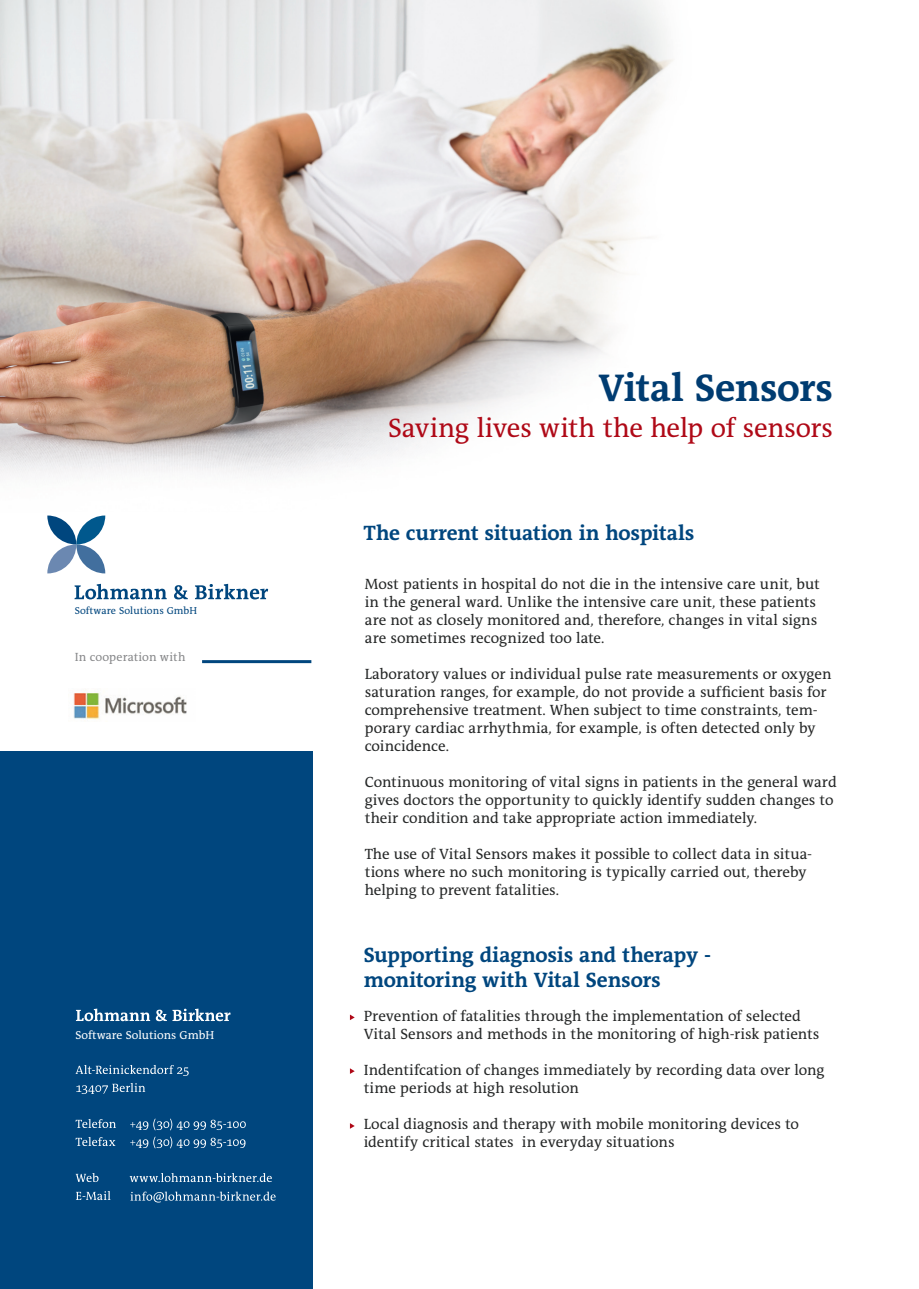
<style>
.page{position:relative;width:919px;height:1289px;background:#fff}
.page>*{position:absolute;margin:0;border:0;box-sizing:border-box;transform-origin:0 0}
.H1_Zeile2{font:700 39px "The Antiqua Sun OT";letter-spacing:-.01em;color:#003c71}
.H1_Zeile2-2{font:27px "The Antiqua Sun OT";letter-spacing:-.01em;color:#af0917}
.Fuß-Box_S1{font:700 21px "The Antiqua Sun OT";letter-spacing:-.01em;color:#00467e}
.t1{font:15px/18px "The Antiqua Sun OT";color:#252727}
.t2{font:12px "The Antiqua Sun OT";letter-spacing:.01em;color:#87888a}
.t3{font:11.7px "The Antiqua Sun";color:#fff}
.t4{font:10.2px "The Antiqua Sun";letter-spacing:.005em;color:#00467e}
</style>
<div class="page">
<img style="left:0;top:0;width:673px;height:467px">
<svg style="left:350px;top:1014px;width:5px;height:6px"></svg>
<svg style="left:350px;top:1068px;width:5px;height:5px"></svg>
<svg style="left:350px;top:1123px;width:5px;height:5px"></svg>
<div style="left:0;top:751px;width:312px;height:537px;background:#00467e"></div>
<div style="left:0;top:465px;width:318px;height:201px;background:#fff"></div>
<svg style="left:47px;top:515px;width:58px;height:58px"></svg>
<svg style="left:75px;top:584px;width:92px;height:15px"></svg>
<svg style="left:174px;top:585px;width:14px;height:14px"></svg>
<svg style="left:195px;top:584px;width:73px;height:15px"></svg>
<hr style="left:203px;top:660px;width:107px;height:3px;background:#00467e">
<svg style="left:76px;top:1136px;width:169px;height:12px"></svg>
<svg style="left:76px;top:1118px;width:170px;height:12px"></svg>
<svg style="left:76px;top:1083px;width:69px;height:10px"></svg>
<svg style="left:75px;top:1065px;width:114px;height:10px"></svg>
<svg style="left:76px;top:1191px;width:34px;height:8px"></svg>
<svg style="left:76px;top:1173px;width:196px;height:8px"></svg>
<svg style="left:76px;top:1008px;width:154px;height:13px"></svg>
<svg style="left:130px;top:1191px;width:145px;height:11px"></svg>
<img style="left:73px;top:692px;width:114px;height:27px">
<p class="t4" style="left:75px;top:605px;width:124px">Software Solutions GmbH</p>
<p class="t2" style="left:75px;top:650px;width:112px">In cooperation with</p>
<p class="t3" style="left:75px;top:1029px;width:140px">Software Solutions GmbH</p>
<p class="H1_Zeile2" style="left:598px;top:366px;width:236px">Vital Sensors</p>
<p class="H1_Zeile2-2" style="left:388px;top:413px;width:446px">Saving lives with the help of sensors</p>
<p class="Fuß-Box_S1" style="left:363px;top:521px;width:332px">The current situation in hospitals</p>
<p class="t1" style="left:365px;top:575px;width:456px">Most patients in hospital do not die in the intensive care unit, but in the general ward. Unlike the intensive care unit, these patients are not as closely monitored and, therefore, changes in vital signs are sometimes recognized too late.</p>
<p class="t1" style="left:365px;top:665px;width:468px">Laboratory values or individual pulse rate measurements or oxygen saturation ranges, for example, do not provide a sufficient basis for comprehensive treatment. When subject to time constraints, tem&shy;porary cardiac arrhythmia, for example, is often detected only by coincidence.</p>
<p class="t1" style="left:365px;top:773px;width:473px">Continuous monitoring of vital signs in patients in the general ward gives doctors the opportunity to quickly identify sudden changes to their condition and take appropriate action immediately.</p>
<p class="t1" style="left:365px;top:845px;width:448px">The use of Vital Sensors makes it possible to collect data in situa&shy;tions where no such monitoring is typically carried out, thereby helping to prevent fatalities.</p>
<p class="Fuß-Box_S1" style="left:364px;top:943px;width:348px">Supporting diagnosis and therapy -</p>
<p class="Fuß-Box_S1" style="left:364px;top:968px;width:298px">monitoring with Vital Sensors</p>
<p class="t1" style="left:364px;top:1007px;width:457px">Prevention of fatalities through the implementation of selected<br>Vital Sensors and methods in the monitoring of high-risk patients</p>
<p class="t1" style="left:364px;top:1061px;width:462px">Indentifcation of changes immediately by recording data over long time periods at high resolution</p>
<p class="t1" style="left:364px;top:1115px;width:437px">Local diagnosis and therapy with mobile monitoring devices to identify critical states in everyday situations</p>
</div>
